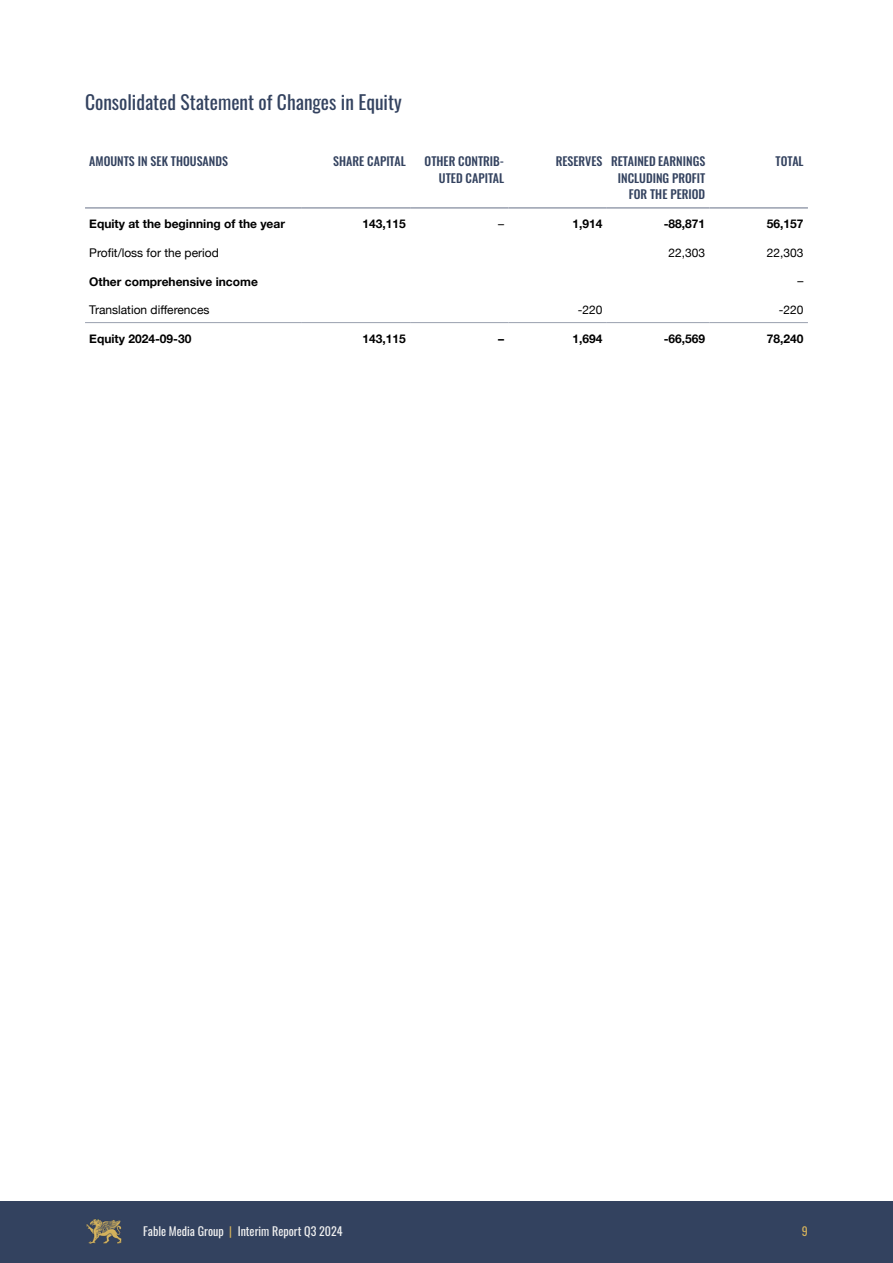
<style>
.page{position:relative;width:893px;height:1263px;background:#fff}
.page>*{position:absolute;margin:0;border:0;box-sizing:border-box;transform-origin:0 0}
.t1{font:19.5px "Oswald";color:#33425f}
.t2{font:700 12px "Helvetica Neue";color:#000}
.t3{font:500 12px/16.5px "Oswald";color:#33425f;text-align:right}
.t4{font:12px "Helvetica Neue";color:#000}
.t5{font:12px "Oswald";color:#f1f1f1}
.t6{font:12px "Oswald";color:#d3b15c}
.s1{color:#d3b15c}
</style>
<div class="page">
<hr style="left:85px;top:207px;width:217px;height:2px;background:#99a0af">
<hr style="left:302px;top:207px;width:108px;height:2px;background:#99a0af">
<hr style="left:410px;top:207px;width:98px;height:2px;background:#99a0af">
<hr style="left:508px;top:207px;width:99px;height:2px;background:#99a0af">
<hr style="left:607px;top:207px;width:103px;height:2px;background:#99a0af">
<hr style="left:710px;top:207px;width:98px;height:2px;background:#99a0af">
<hr style="left:85px;top:322px;width:217px;height:1px;background:#99a0af">
<hr style="left:302px;top:322px;width:108px;height:1px;background:#99a0af">
<hr style="left:410px;top:322px;width:98px;height:1px;background:#99a0af">
<hr style="left:508px;top:322px;width:99px;height:1px;background:#99a0af">
<hr style="left:607px;top:322px;width:103px;height:1px;background:#99a0af">
<hr style="left:710px;top:322px;width:98px;height:1px;background:#99a0af">
<div style="left:0;top:1202px;width:893px;height:61px;background:#33425f"></div>
<img style="left:86px;top:1219px;width:36px;height:25px">
<h1 class="t1" style="left:85px;top:84px;width:318px">Consolidated Statement of Changes in Equity</h1>
<p class="t3" style="left:89px;top:154px;width:140px">AMOUNTS IN SEK THOUSANDS</p>
<p class="t3" style="left:333px;top:154px;width:74px">SHARE CAPITAL</p>
<p class="t3" style="left:425px;top:154px;width:81px">OTHER CONTRIB-<br>UTED CAPITAL</p>
<p class="t3" style="left:556px;top:154px;width:151px">RESERVES RETAINED EARNINGS<br>INCLUDING PROFIT<br>FOR THE PERIOD</p>
<p class="t3" style="left:776px;top:154px;width:30px">TOTAL</p>
<p class="t2" style="left:89px;top:214px;width:197px">Equity at the beginning of the year</p>
<p class="t2" style="left:362px;top:214px;width:45px">143,115</p>
<p class="t4" style="left:498px;top:215px;width:7px">–</p>
<p class="t2" style="left:572px;top:214px;width:32px">1,914</p>
<p class="t2" style="left:664px;top:214px;width:43px">-88,871</p>
<p class="t2" style="left:767px;top:214px;width:38px">56,157</p>
<p class="t4" style="left:89px;top:244px;width:131px">Profit/loss for the period</p>
<p class="t4" style="left:669px;top:244px;width:38px">22,303</p>
<p class="t4" style="left:767px;top:244px;width:38px">22,303</p>
<p class="t2" style="left:89px;top:272px;width:170px">Other comprehensive income</p>
<p class="t4" style="left:798px;top:272px;width:7px">–</p>
<p class="t4" style="left:89px;top:301px;width:122px">Translation differences</p>
<p class="t4" style="left:578px;top:301px;width:26px">-220</p>
<p class="t4" style="left:779px;top:301px;width:26px">-220</p>
<p class="t2" style="left:89px;top:329px;width:104px">Equity 2024-09-30</p>
<p class="t2" style="left:362px;top:329px;width:45px">143,115</p>
<p class="t2" style="left:498px;top:329px;width:7px">–</p>
<p class="t2" style="left:572px;top:329px;width:32px">1,694</p>
<p class="t2" style="left:664px;top:329px;width:43px">-66,569</p>
<p class="t2" style="left:767px;top:329px;width:38px">78,240</p>
<p class="t5" style="left:143px;top:1220px;width:201px">Fable Media Group <span class="s1">|</span> Interim Report Q3 2024</p>
<p class="t6" style="left:802px;top:1221px;width:8px">9</p>
</div>
